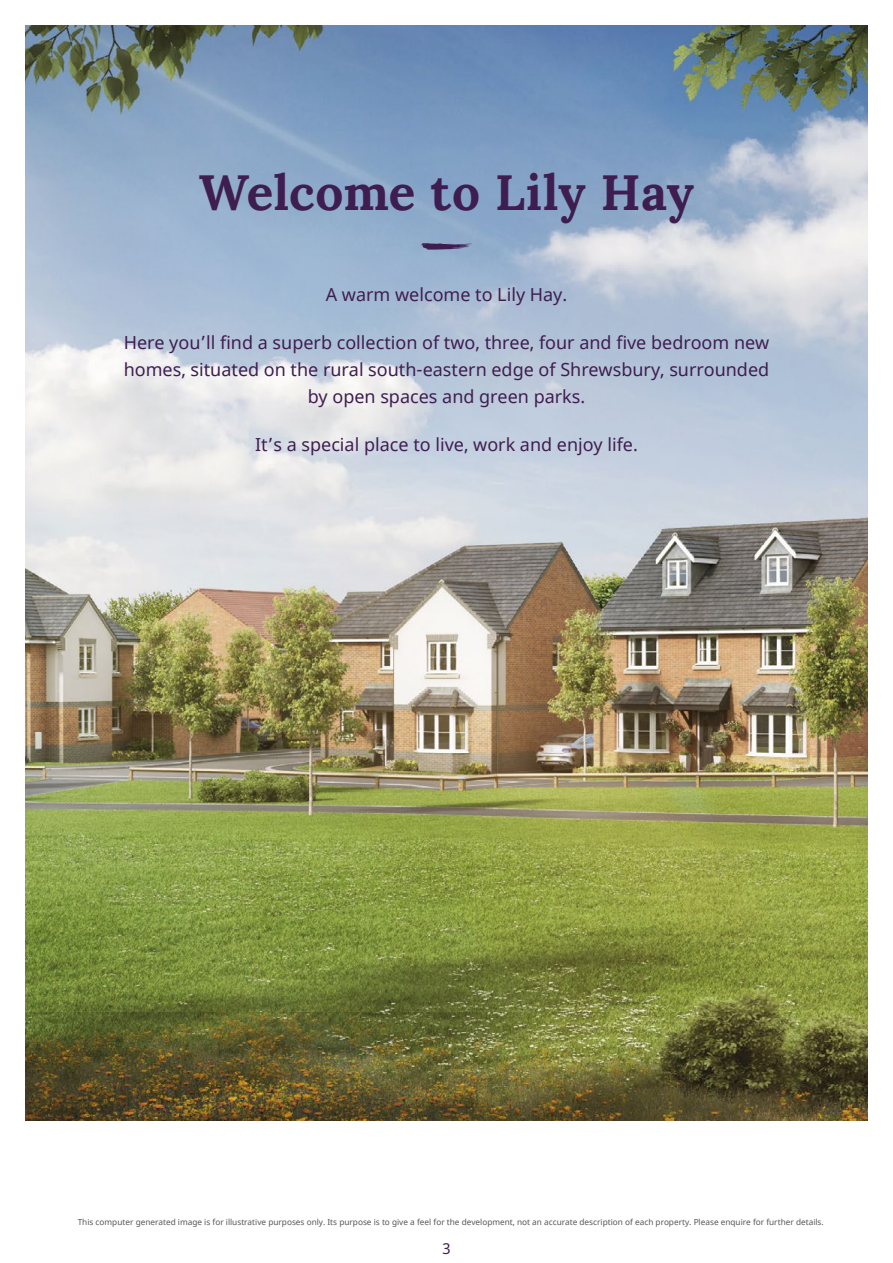
<style>
.page{position:relative;width:893px;height:1263px;background:#fff}
.page>*{position:absolute;margin:0;border:0;box-sizing:border-box;transform-origin:0 0}
.t1{font:700 49.5px "Lora";letter-spacing:.005em;color:#3e1e50}
.t2{font:18px/27px "Noto Sans";color:#3e1e50;text-align:center}
.t3{font:15px "Noto Sans";color:#3e1e50}
.t4{font:8.25px "Noto Sans";color:#575756}
</style>
<div class="page">
<img style="left:26px;top:26px;width:841px;height:1095px">
<svg style="left:421px;top:243px;width:51px;height:7px"></svg>
<h1 class="t1" style="left:199px;top:155px;width:497px">Welcome to Lily Hay</h1>
<p class="t2" style="left:326px;top:281px;width:243px">A warm welcome to Lily Hay.</p>
<p class="t2" style="left:124px;top:330px;width:647px">Here you’ll find a superb collection of two, three, four and five bedroom new homes, situated on the rural south-eastern edge of Shrewsbury, surrounded by open spaces and green parks.</p>
<p class="t2" style="left:255px;top:432px;width:384px">It’s a special place to live, work and enjoy life.</p>
<p class="t4" style="left:78px;top:1216px;width:747px">This computer generated image is for illustrative purposes only. Its purpose is to give a feel for the development, not an accurate description of each property. Please enquire for further details.</p>
<p class="t3" style="left:442px;top:1238px;width:10px">3</p>
</div>
